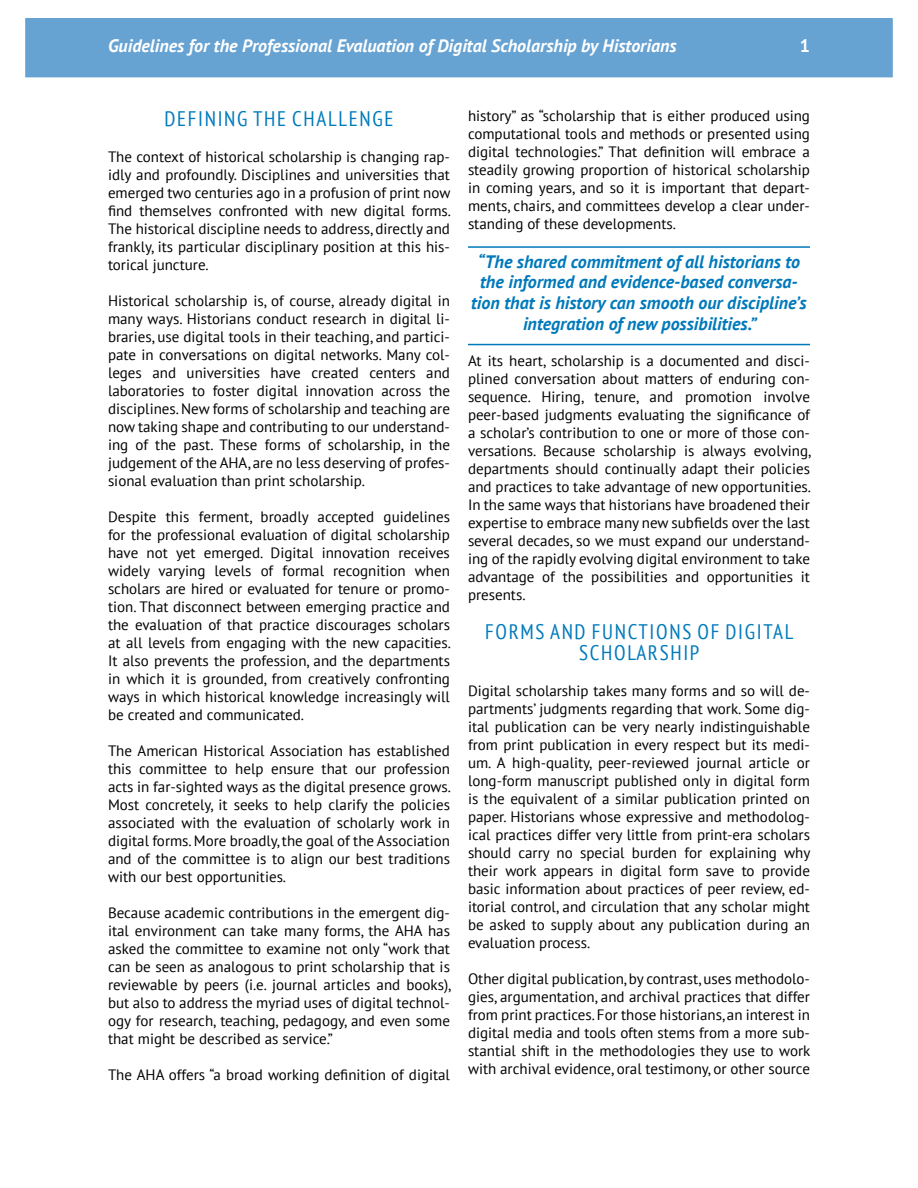
<style>
.page{position:relative;width:918px;height:1188px;background:#fff}
.page>*{position:absolute;margin:0;border:0;box-sizing:border-box;transform-origin:0 0}
.Heading_1{font:condensed 21px/21px "PT Sans";letter-spacing:.08em;color:#007abc;text-align:center}
.t1{font:italic 700 18px/20.7px "PT Sans";color:#0079bb;text-align:center}
.t2{font:italic 700 18px "PT Sans";color:#fff}
.t3{font:700 18px "PT Sans";color:#fff}
.t4{font:15px/18px "PT Sans";color:#000;text-align:justify}
</style>
<div class="page">
<div style="left:25px;top:18px;width:868px;height:59px;background:#66a2d2"></div>
<hr style="left:468px;top:344px;width:342px;height:1px;background:#0079bb">
<hr style="left:468px;top:246px;width:342px;height:2px;background:#0079bb">
<p class="t2" style="left:108px;top:33px;width:570px">Guidelines for the Professional Evaluation of Digital Scholarship by Historians</p>
<p class="t3" style="left:800px;top:33px;width:12px">1</p>
<p class="Heading_1" style="left:164px;top:107px;width:231px">DEFINING THE CHALLENGE</p>
<p class="t4" style="left:108px;top:147px;width:345px">The context of historical scholarship is changing rap&shy;idly and profoundly. Disciplines and universities that emerged two centuries ago in a profusion of print now find themselves confronted with new digital forms.<br>The historical discipline needs to address, directly and frankly, its particular disciplinary position at this his&shy;torical juncture.</p>
<p class="t4" style="left:108px;top:291px;width:344px">Historical scholarship is, of course, already digital in many ways. Historians conduct research in digital li&shy;braries, use digital tools in their teaching, and partici&shy;pate in conversations on digital networks. Many col&shy;leges and universities have created centers and laboratories to foster digital innovation across the disciplines. New forms of scholarship and teaching are now taking shape and contributing to our understand&shy;ing of the past. These forms of scholarship, in the judgement of the AHA, are no less deserving of profes&shy;sional evaluation than print scholarship.</p>
<p class="t4" style="left:108px;top:507px;width:345px">Despite this ferment, broadly accepted guidelines for the professional evaluation of digital scholarship have not yet emerged. Digital innovation receives widely varying levels of formal recognition when scholars are hired or evaluated for tenure or promo&shy;tion. That disconnect between emerging practice and the evaluation of that practice discourages scholars at all levels from engaging with the new capacities.<br>It also prevents the profession, and the departments in which it is grounded, from creatively confronting ways in which historical knowledge increasingly will be created and communicated.</p>
<p class="t4" style="left:108px;top:741px;width:345px">The American Historical Association has established this committee to help ensure that our profession acts in far-sighted ways as the digital presence grows.<br>Most concretely, it seeks to help clarify the policies associated with the evaluation of scholarly work in digital forms. More broadly, the goal of the Association and of the committee is to align our best traditions with our best opportunities.</p>
<p class="t4" style="left:108px;top:903px;width:345px">Because academic contributions in the emergent dig&shy;ital environment can take many forms, the AHA has asked the committee to examine not only “work that can be seen as analogous to print scholarship that is reviewable by peers (i.e. journal articles and books), but also to address the myriad uses of digital technol&shy;ogy for research, teaching, pedagogy, and even some that might be described as service.”</p>
<p class="t4" style="left:108px;top:1065px;width:344px">The AHA offers “a broad working definition of digital</p>
<p class="t4" style="left:468px;top:106px;width:344px">history” as “scholarship that is either produced using computational tools and methods or presented using digital technologies.” That definition will embrace a steadily growing proportion of historical scholarship in coming years, and so it is important that depart&shy;ments, chairs, and committees develop a clear under&shy;standing of these developments.</p>
<p class="t1" style="left:471px;top:251px;width:337px">“The shared commitment of all historians to the informed and evidence-based conversa&shy;tion that is history can smooth our discipline’s integration of new possibilities.”</p>
<p class="t4" style="left:468px;top:351px;width:345px">At its heart, scholarship is a documented and disci&shy;plined conversation about matters of enduring con&shy;sequence. Hiring, tenure, and promotion involve peer-based judgments evaluating the significance of a scholar’s contribution to one or more of those con&shy;versations. Because scholarship is always evolving, departments should continually adapt their policies and practices to take advantage of new opportunities.<br>In the same ways that historians have broadened their expertise to embrace many new subfields over the last several decades, so we must expand our understand&shy;ing of the rapidly evolving digital environment to take advantage of the possibilities and opportunities it presents.</p>
<p class="Heading_1" style="left:485px;top:620px;width:310px">FORMS AND FUNCTIONS OF DIGITAL<br>SCHOLARSHIP</p>
<p class="t4" style="left:468px;top:681px;width:344px">Digital scholarship takes many forms and so will de&shy;partments’ judgments regarding that work. Some dig&shy;ital publication can be very nearly indistinguishable from print publication in every respect but its medi&shy;um. A high-quality, peer-reviewed journal article or long-form manuscript published only in digital form is the equivalent of a similar publication printed on paper. Historians whose expressive and methodolog&shy;ical practices differ very little from print-era scholars should carry no special burden for explaining why their work appears in digital form save to provide basic information about practices of peer review, ed&shy;itorial control, and circulation that any scholar might be asked to supply about any publication during an evaluation process.</p>
<p class="t4" style="left:468px;top:969px;width:344px">Other digital publication, by contrast, uses methodolo&shy;gies, argumentation, and archival practices that differ from print practices. For those historians, an interest in digital media and tools often stems from a more sub&shy;stantial shift in the methodologies they use to work with archival evidence, oral testimony, or other source</p>
</div>
